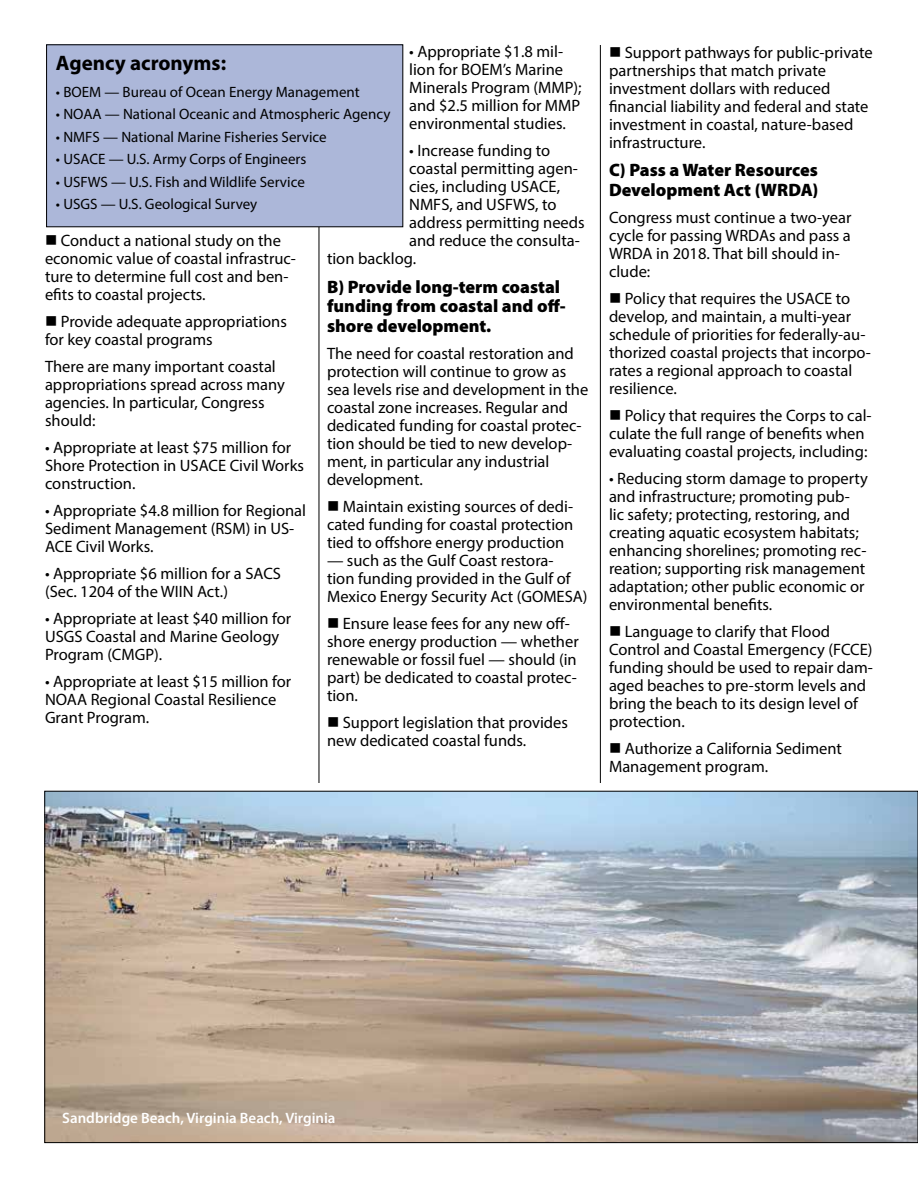
<style>
.page{position:relative;width:918px;height:1188px;background:#fff}
.page>*{position:absolute;margin:0;border:0;box-sizing:border-box;transform-origin:0 0}
.t1{font:700 21px "Myriad Pro";color:#000}
.t2{font:900 18px/19.5px "Myriad Pro";color:#000}
.t3{font:16.5px/18px "Myriad Pro";color:#000}
.t4{font:15px "Myriad Pro";color:#000}
.t5{font:600 15px "Myriad Pro";color:#fff}
</style>
<div class="page">
<hr style="left:319px;top:45px;width:1px;height:738px;background:#000">
<hr style="left:600px;top:45px;width:1px;height:738px;background:#000">
<div style="left:47px;top:45px;width:356px;height:182px;background:#acb7d9"></div>
<div style="left:46px;top:44px;width:357px;height:183px;border:1px solid #000"></div>
<img style="left:46px;top:793px;width:870px;height:348px">
<p class="t3" style="left:409px;top:43px;width:174px">• Appropriate $1.8 mil&shy;lion for BOEM’s Marine<br>Minerals Program (MMP); and $2.5 million for MMP environmental studies.</p>
<p class="t3" style="left:409px;top:142px;width:143px">• Increase funding to</p>
<p class="t3" style="left:409px;top:160px;width:170px">coastal permitting agen-</p>
<p class="t3" style="left:409px;top:178px;width:152px">cies, including USACE,</p>
<p class="t3" style="left:409px;top:196px;width:149px">NMFS, and USFWS, to</p>
<p class="t3" style="left:409px;top:214px;width:177px">address permitting needs</p>
<p class="t3" style="left:409px;top:232px;width:172px">and reduce the consulta-</p>
<p class="t3" style="left:327px;top:250px;width:91px">tion backlog.</p>
<p class="t2" style="left:327px;top:276px;width:240px">B) Provide long-term coastal funding from coastal and off&shy;shore development.</p>
<p class="t3" style="left:327px;top:344px;width:263px">The need for coastal restoration and protection will continue to grow as sea levels rise and development in the coastal zone increases. Regular and dedicated funding for coastal protec&shy;tion should be tied to new develop&shy;ment, in particular any industrial development.</p>
<p class="t3" style="left:327px;top:497px;width:248px;text-align:justify">■ Maintain existing sources of dedi&shy;cated funding for coastal protection tied to offshore energy production</p>
<p class="t3" style="left:327px;top:551px;width:262px">— such as the Gulf Coast restora-<br>tion funding provided in the Gulf of<br>Mexico Energy Security Act (GOMESA)</p>
<p class="t3" style="left:327px;top:614px;width:253px">■ Ensure lease fees for any new off&shy;shore energy production — whether renewable or fossil fuel — should (in part) be dedicated to coastal protec&shy;tion.</p>
<p class="t3" style="left:327px;top:713px;width:243px">■ Support legislation that provides new dedicated coastal funds.</p>
<p class="t1" style="left:56px;top:49px;width:172px">Agency acronyms:</p>
<p class="t4" style="left:56px;top:83px;width:305px">• BOEM — Bureau of Ocean Energy Management</p>
<p class="t4" style="left:56px;top:105px;width:336px">• NOAA — National Oceanic and Atmospheric Agency</p>
<p class="t4" style="left:56px;top:128px;width:272px">• NMFS — National Marine Fisheries Service</p>
<p class="t4" style="left:56px;top:150px;width:252px">• USACE — U.S. Army Corps of Engineers</p>
<p class="t4" style="left:56px;top:173px;width:250px">• USFWS — U.S. Fish and Wildlife Service</p>
<p class="t4" style="left:56px;top:195px;width:203px">• USGS — U.S. Geological Survey</p>
<p class="t3" style="left:45px;top:231px;width:253px">■ Conduct a national study on the economic value of coastal infrastruc&shy;ture to determine full cost and ben&shy;efits to coastal projects.</p>
<p class="t3" style="left:45px;top:312px;width:243px">■ Provide adequate appropriations for key coastal programs</p>
<p class="t3" style="left:45px;top:357px;width:241px">There are many important coastal appropriations spread across many agencies. In particular, Congress should:</p>
<p class="t3" style="left:45px;top:438px;width:260px">• Appropriate at least $75 million for<br>Shore Protection in USACE Civil Works construction.</p>
<p class="t3" style="left:45px;top:501px;width:263px">• Appropriate $4.8 million for Regional<br>Sediment Management (RSM) in US-<br>ACE Civil Works.</p>
<p class="t3" style="left:45px;top:564px;width:238px">• Appropriate $6 million for a SACS (Sec. 1204 of the WIIN Act.)</p>
<p class="t3" style="left:45px;top:609px;width:248px">• Appropriate at least $40 million for<br>USGS Coastal and Marine Geology<br>Program (CMGP).</p>
<p class="t3" style="left:45px;top:672px;width:248px">• Appropriate at least $15 million for<br>NOAA Regional Coastal Resilience<br>Grant Program.</p>
<p class="t3" style="left:609px;top:43px;width:265px">■ Support pathways for public-private partnerships that match private investment dollars with reduced financial liability and federal and state investment in coastal, nature-based infrastructure.</p>
<p class="t2" style="left:609px;top:160px;width:211px">C) Pass a Water Resources<br>Development Act (WRDA)</p>
<p class="t3" style="left:609px;top:208px;width:244px">Congress must continue a two-year cycle for passing WRDAs and pass a<br>WRDA in 2018. That bill should in&shy;clude:</p>
<p class="t3" style="left:609px;top:289px;width:263px">■ Policy that requires the USACE to develop, and maintain, a multi-year schedule of priorities for federally-au&shy;thorized coastal projects that incorpo&shy;rates a regional approach to coastal resilience.</p>
<p class="t3" style="left:609px;top:406px;width:264px">■ Policy that requires the Corps to cal&shy;culate the full range of benefits when evaluating coastal projects, including:</p>
<p class="t3" style="left:609px;top:469px;width:260px">• Reducing storm damage to property and infrastructure; promoting pub&shy;lic safety; protecting, restoring, and creating aquatic ecosystem habitats; enhancing shorelines; promoting rec&shy;reation; supporting risk management adaptation; other public economic or environmental benefits.</p>
<p class="t3" style="left:609px;top:622px;width:265px">■ Language to clarify that Flood<br>Control and Coastal Emergency (FCCE) funding should be used to repair dam&shy;aged beaches to pre-storm levels and bring the beach to its design level of protection.</p>
<p class="t3" style="left:609px;top:739px;width:234px">■ Authorize a California Sediment<br>Management program.</p>
<p class="t5" style="left:62px;top:1109px;width:275px">Sandbridge Beach, Virginia Beach, Virginia</p>
</div>
